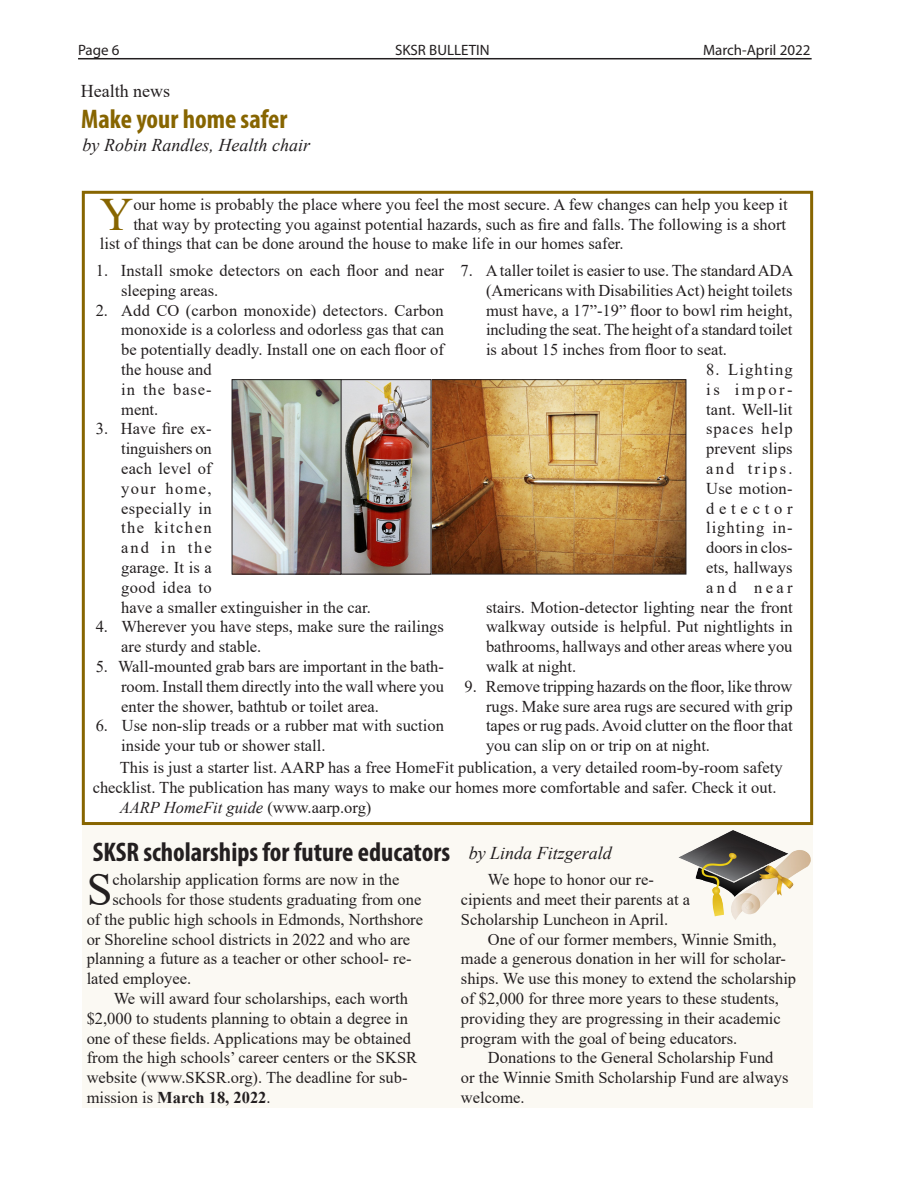
<style>
.page{position:relative;width:918px;height:1188px;background:#fff}
.page>*{position:absolute;margin:0;border:0;box-sizing:border-box;transform-origin:0 0}
.Body_text{font:46.35px "Times New Roman";color:#876500}
.Body_text-2{font:46.35px "Times New Roman";color:#231f20}
.Headline{font:700 condensed 27px "Myriad Pro";color:#231f20}
.Headline-2{font:700 condensed 27px "Myriad Pro";color:#876500}
.t1{font:italic 18px "Times New Roman";color:#231f20}
.t2{font:18px "Times New Roman";color:#231f20}
.Body_text-3{font:16.5px/19.8px "Times New Roman";color:#231f20}
.Body_text-4{font:italic 16.5px "Times New Roman";color:#231f20}
.Body_text-5{font:16.5px "Times New Roman";letter-spacing:.06em;color:#231f20}
.Body_text-6{font:16.5px "Times New Roman";letter-spacing:.065em;color:#231f20}
.Body_text-7{font:16.5px "Times New Roman";letter-spacing:.055em;color:#231f20}
.Body_text-8{font:16.5px "Times New Roman";letter-spacing:.135em;color:#231f20}
.Body_text-9{font:16.5px "Times New Roman";letter-spacing:.29em;color:#231f20}
.t3{font:15px "Myriad Pro";color:#231f20}
.s1{font-style:normal}
.s2{font-weight:700}
</style>
<div class="page">
<hr style="left:78px;top:58px;width:734px;height:1px;background:#231f20">
<div style="left:82px;top:824px;width:730px;height:283px;background:#fbf9f3"></div>
<img style="left:431px;top:381px;width:253px;height:191px">
<div style="left:414px;top:379px;width:272px;height:195px;border:1px solid #231f20"></div>
<img style="left:234px;top:381px;width:195px;height:191px">
<div style="left:232px;top:379px;width:110px;height:195px;border:1px solid #231f20"></div>
<div style="left:82px;top:191px;width:731px;height:634px;border:3px solid #876500"></div>
<img style="left:678px;top:830px;width:73px;height:86px">
<p class="t3" style="left:78px;top:41px;width:43px">Page 6</p>
<p class="t3" style="left:395px;top:40px;width:96px">SKSR BULLETIN</p>
<p class="t3" style="left:703px;top:41px;width:109px">March-April 2022</p>
<p class="t2" style="left:81px;top:78px;width:91px">Health news</p>
<p class="Headline-2" style="left:81px;top:102px;width:208px">Make your home safer</p>
<p class="t1" style="left:83px;top:132px;width:229px">by Robin Randles, Health chair</p>
<p class="Body_text" style="left:100px;top:181px;width:35px">Y</p>
<p class="Body_text-3" style="left:133px;top:194px;width:656px">our home is probably the place where you feel the most secure. A few changes can help you keep it</p>
<p class="Body_text-3" style="left:133px;top:214px;width:654px">that way by protecting you against potential hazards, such as fire and falls. The following is a short</p>
<p class="Body_text-3" style="left:100px;top:233px;width:525px">list of things that can be done around the house to make life in our homes safer.</p>
<p class="Body_text-3" style="left:121px;top:260px;width:324px;text-indent:-26px">1. Install smoke detectors on each floor and near sleeping areas.</p>
<p class="Body_text-3" style="left:121px;top:300px;width:324px;text-indent:-26px">2. Add CO (carbon monoxide) detectors. Carbon monoxide is a colorless and odorless gas that can be potentially deadly. Install one on each floor of the house and<br>in the base-<br>ment.</p>
<p class="Body_text-3" style="left:121px;top:418px;width:251px;text-indent:-26px">3. Have fire ex-<br>tinguishers on<br>each level of<br>your home,<br>especially in<br>the kitchen<br>and in the<br>garage. It is a<br>good idea to<br>have a smaller extinguisher in the car.</p>
<p class="Body_text-3" style="left:121px;top:616px;width:324px;text-indent:-26px">4. Wherever you have steps, make sure the railings are sturdy and stable.</p>
<p class="Body_text-3" style="left:121px;top:656px;width:324px;text-align:justify;text-indent:-26px">5. Wall-mounted grab bars are important in the bath&shy;room. Install them directly into the wall where you enter the shower, bathtub or toilet area.</p>
<p class="Body_text-3" style="left:121px;top:715px;width:324px;text-indent:-26px">6. Use non-slip treads or a rubber mat with suction inside your tub or shower stall.</p>
<p class="Body_text-3" style="left:486px;top:260px;width:309px;text-align:justify;text-indent:-26px">7. A taller toilet is easier to use. The standard ADA (Americans with Disabilities Act) height toilets must have, a 17”-19” floor to bowl rim height, including the seat. The height of a standard toilet is about 15 inches from floor to seat.</p>
<p class="Body_text-6" style="left:706px;top:358px;width:88px">8. Lighting</p>
<p class="Body_text-3" style="left:706px;top:379px;width:88px">is impor-</p>
<p class="Body_text-3" style="left:706px;top:399px;width:88px">tant. Well-lit</p>
<p class="Body_text-7" style="left:706px;top:417px;width:88px">spaces help</p>
<p class="Body_text-3" style="left:706px;top:438px;width:88px">prevent slips</p>
<p class="Body_text-8" style="left:706px;top:457px;width:88px">and trips.</p>
<p class="Body_text-3" style="left:706px;top:478px;width:88px">Use motion-</p>
<p class="Body_text-9" style="left:706px;top:496px;width:88px">detector</p>
<p class="Body_text-5" style="left:706px;top:516px;width:88px">lighting in-</p>
<p class="Body_text-3" style="left:706px;top:537px;width:88px">doors in clos-</p>
<p class="Body_text-3" style="left:706px;top:557px;width:88px">ets, hallways</p>
<p class="Body_text-3" style="left:706px;top:577px;width:88px">and near</p>
<p class="Body_text-3" style="left:486px;top:597px;width:308px">stairs. Motion-detector lighting near the front</p>
<p class="Body_text-3" style="left:486px;top:616px;width:308px">walkway outside is helpful. Put nightlights in</p>
<p class="Body_text-3" style="left:486px;top:636px;width:308px">bathrooms, hallways and other areas where you</p>
<p class="Body_text-3" style="left:486px;top:656px;width:92px">walk at night.</p>
<p class="Body_text-3" style="left:486px;top:676px;width:308px;text-align:justify;text-indent:-21px">9. Remove tripping hazards on the floor, like throw rugs. Make sure area rugs are secured with grip tapes or rug pads. Avoid clutter on the floor that you can slip on or trip on at night.</p>
<p class="Body_text-3" style="left:93px;top:757px;width:691px;text-indent:27px">This is just a starter list. AARP has a free HomeFit publication, a very detailed room-by-room safety checklist. The publication has many ways to make our homes more comfortable and safer. Check it out.</p>
<p class="Body_text-4" style="left:120px;top:796px;width:253px">AARP HomeFit guide <span class="s1">(www.aarp.org)</span></p>
<p class="Headline" style="left:93px;top:835px;width:359px">SKSR scholarships for future educators</p>
<p class="t1" style="left:469px;top:841px;width:145px">by Linda Fitzgerald</p>
<p class="Body_text-3" style="left:461px;top:869px;width:231px;text-indent:27px">We hope to honor our re&shy;cipients and meet their parents at a<br>Scholarship Luncheon in April.</p>
<p class="Body_text-3" style="left:461px;top:929px;width:337px;text-indent:27px">One of our former members, Winnie Smith, made a generous donation in her will for scholar&shy;ships. We use this money to extend the scholarship of $2,000 for three more years to these students, providing they are progressing in their academic program with the goal of being educators.</p>
<p class="Body_text-3" style="left:461px;top:1047px;width:329px;text-indent:27px">Donations to the General Scholarship Fund or the Winnie Smith Scholarship Fund are always welcome.</p>
<p class="Body_text-2" style="left:87px;top:857px;width:27px">S</p>
<p class="Body_text-3" style="left:113px;top:869px;width:288px">cholarship application forms are now in the</p>
<p class="Body_text-3" style="left:113px;top:889px;width:310px">schools for those students graduating from one</p>
<p class="Body_text-3" style="left:87px;top:909px;width:338px">of the public high schools in Edmonds, Northshore</p>
<p class="Body_text-3" style="left:87px;top:929px;width:325px">or Shoreline school districts in 2022 and who are</p>
<p class="Body_text-3" style="left:87px;top:948px;width:326px">planning a future as a teacher or other school- re-</p>
<p class="Body_text-3" style="left:87px;top:968px;width:106px">lated employee.</p>
<p class="Body_text-3" style="left:87px;top:988px;width:332px;text-indent:27px">We will award four scholarships, each worth $2,000 to students planning to obtain a degree in one of these fields. Applications may be obtained from the high schools’ career centers or the SKSR website (www.SKSR.org). The deadline for sub&shy;mission is <span class="s2">March 18, 2022</span>.</p>
</div>
